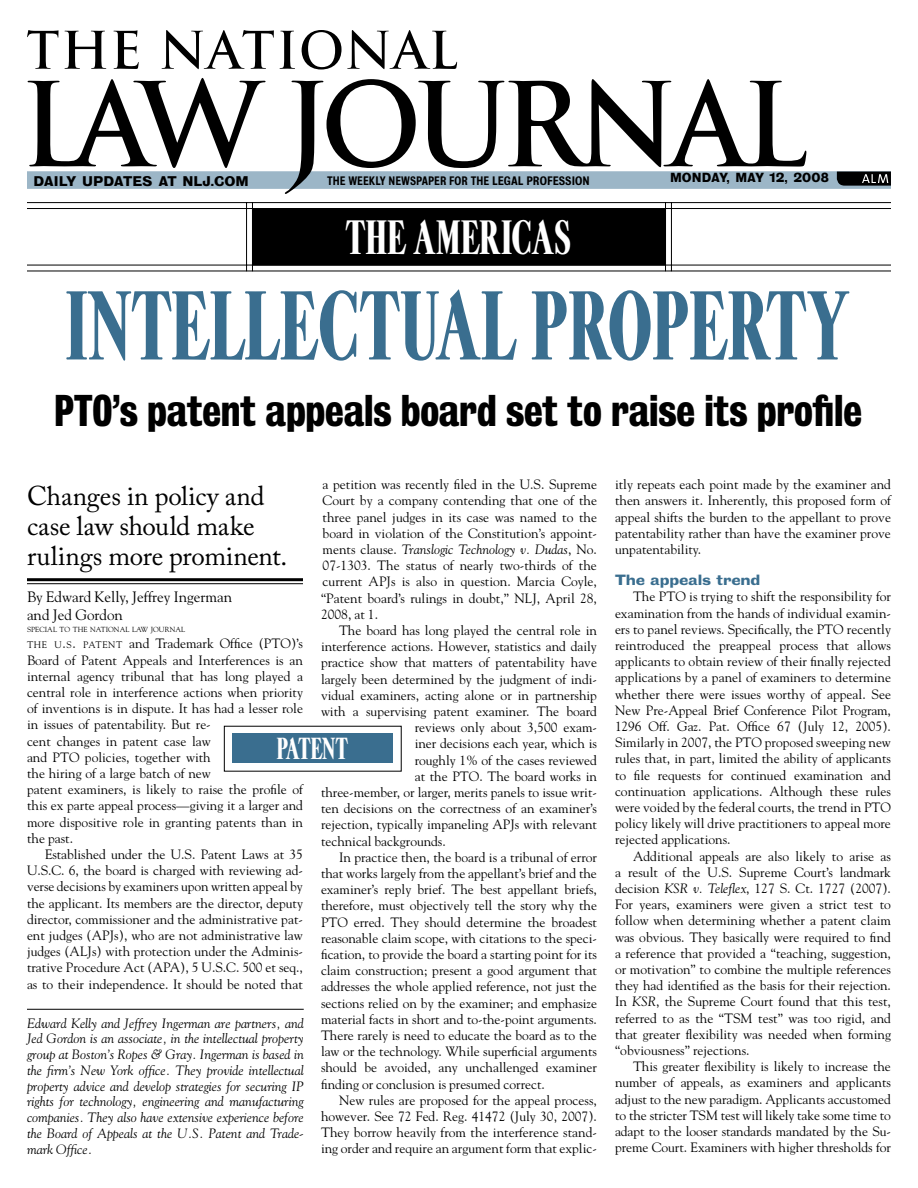
<style>
.page{position:relative;width:918px;height:1188px;background:#fff}
.page>*{position:absolute;margin:0;border:0;box-sizing:border-box;transform-origin:0 0}
.t1{font:700 extra-condensed 86.55px "Caslon FB";color:#3a6e8f}
.t2{font:700 extra-condensed 42.6px "Caslon FB";color:#fff}
.t3{font:700 40.5px "Bureau Grot Cond";letter-spacing:-.005em;color:#000}
.t4{font:27px/30px "Adobe Caslon Pro";letter-spacing:-.005em;color:#000}
.t5{font:700 extra-condensed 27px "Caslon FB";letter-spacing:-.03em;color:#fff}
.t6{font:15px/18px "Goudy";color:#000}
.t7{font:13.5px/16.2px "Goudy";letter-spacing:-.005em;color:#000;text-align:justify}
.t8{font:italic 13.5px/15.8px "Goudy";color:#000;text-align:justify}
.t9{font:700 13.5px "Bureau Grot Wide";letter-spacing:-.01em;color:#3a6e8f}
.t10{font:12.75px "Bureau Grotesque Seven Nine";color:#000;scale:.9 1}
.t11{font:12px "Bureau Grotesque Seven Nine";letter-spacing:.01em;color:#000;scale:.85 1}
.t12{font:11.25px "Bur Grot Five Five";color:#000;scale:.85 1}
.t13{font:7.35px "Goudy";letter-spacing:.005em;color:#000}
.s1{font-style:italic}
.s2{font-size:9.45px}
</style>
<div class="page">
<hr style="left:27px;top:578px;width:276px;height:3px;background:#000">
<hr style="left:27px;top:583px;width:276px;height:1px;background:#000">
<div style="left:27px;top:171px;width:864px;height:18px;background:#9cb6c7"></div>
<svg style="left:28px;top:78px;width:238px;height:90px"></svg>
<svg style="left:285px;top:79px;width:521px;height:115px"></svg>
<svg style="left:65px;top:31px;width:41px;height:38px"></svg>
<svg style="left:114px;top:30px;width:25px;height:39px"></svg>
<svg style="left:162px;top:30px;width:112px;height:39px"></svg>
<svg style="left:27px;top:30px;width:32px;height:39px"></svg>
<svg style="left:280px;top:31px;width:15px;height:38px"></svg>
<svg style="left:301px;top:30px;width:156px;height:40px"></svg>
<svg style="left:837px;top:172px;width:54px;height:14px"></svg>
<hr style="left:27px;top:1009px;width:277px;height:1px;background:#000">
<hr style="left:27px;top:271px;width:864px;height:1px;background:#000">
<hr style="left:27px;top:202px;width:864px;height:1px;background:#000">
<hr style="left:27px;top:265px;width:864px;height:1px;background:#000">
<hr style="left:27px;top:208px;width:864px;height:1px;background:#000">
<hr style="left:246px;top:202px;width:1px;height:69px;background:#000">
<hr style="left:252px;top:202px;width:1px;height:69px;background:#000">
<hr style="left:671px;top:202px;width:1px;height:69px;background:#000">
<hr style="left:665px;top:202px;width:1px;height:69px;background:#000">
<div style="left:252px;top:209px;width:414px;height:56px;background:#000"></div>
<div style="left:232px;top:733px;width:161px;height:30px;background:#3a6e8f"></div>
<p class="t10" style="left:34px;top:173px;width:241px">DAILY UPDATES AT NLJ.COM</p>
<p class="t12" style="left:327px;top:175px;width:308px">THE WEEKLY NEWSPAPER FOR THE LEGAL PROFESSION</p>
<p class="t11" style="left:670px;top:170px;width:188px">M ONDAY, MAY 12, 2008</p>
<h2 class="t2" style="left:346px;top:212px;width:227px">THE AMERICAS</h2>
<h1 class="t1" style="left:66px;top:275px;width:785px">INTELLECTUAL PROPERTY</h1>
<h3 class="t3" style="left:54px;top:388px;width:810px">PTO’s patent appeals board set to raise its profile</h3>
<p class="t7" style="left:321px;top:476px;width:278px">a petition was recently filed in the U.S. Supreme Court by a company contending that one of the three panel judges in its case was named to the board in violation of the Constitution’s appoint&shy;ments clause. <span class="s1">Translogic Technology v. Dudas</span>, No.<br>07-1303. The status of nearly two-thirds of the current APJs is also in question. Marcia Coyle, “Patent board’s rulings in doubt,” NLJ, April 28, 2008, at 1.</p>
<p class="t7" style="left:339px;top:622px;width:259px">The board has long played the central role in</p>
<p class="t7" style="left:321px;top:638px;width:277px">interference actions. However, statistics and daily</p>
<p class="t7" style="left:321px;top:654px;width:278px">practice show that matters of patentability have</p>
<p class="t7" style="left:321px;top:670px;width:278px">largely been determined by the judgment of indi-</p>
<p class="t7" style="left:321px;top:687px;width:278px">vidual examiners, acting alone or in partnership</p>
<p class="t7" style="left:321px;top:703px;width:278px">with a supervising patent examiner. The board</p>
<p class="t7" style="left:415px;top:719px;width:184px">reviews only about 3,500 exam-</p>
<p class="t7" style="left:415px;top:735px;width:184px">iner decisions each year, which is</p>
<p class="t7" style="left:415px;top:751px;width:184px">roughly 1% of the cases reviewed</p>
<p class="t7" style="left:415px;top:768px;width:184px">at the PTO. The board works in</p>
<p class="t7" style="left:321px;top:784px;width:278px">three-member, or larger, merits panels to issue writ-</p>
<p class="t7" style="left:321px;top:800px;width:277px">ten decisions on the correctness of an examiner’s</p>
<p class="t7" style="left:321px;top:816px;width:277px">rejection, typically impaneling APJs with relevant</p>
<p class="t7" style="left:321px;top:832px;width:126px">technical backgrounds.</p>
<p class="t7" style="left:339px;top:849px;width:260px">In practice then, the board is a tribunal of error</p>
<p class="t7" style="left:321px;top:865px;width:277px">that works largely from the appellant’s brief and the</p>
<p class="t7" style="left:321px;top:881px;width:277px">examiner’s reply brief. The best appellant briefs,</p>
<p class="t7" style="left:321px;top:897px;width:278px">therefore, must objectively tell the story why the</p>
<p class="t7" style="left:321px;top:913px;width:278px">PTO erred. They should determine the broadest</p>
<p class="t7" style="left:321px;top:930px;width:278px">reasonable claim scope, with citations to the speci-</p>
<p class="t7" style="left:321px;top:946px;width:277px">fication, to provide the board a starting point for its</p>
<p class="t7" style="left:321px;top:962px;width:278px">claim construction; present a good argument that</p>
<p class="t7" style="left:321px;top:978px;width:277px">addresses the whole applied reference, not just the</p>
<p class="t7" style="left:321px;top:994px;width:278px">sections relied on by the examiner; and emphasize</p>
<p class="t7" style="left:321px;top:1011px;width:277px">material facts in short and to-the-point arguments.</p>
<p class="t7" style="left:321px;top:1027px;width:277px">There rarely is need to educate the board as to the</p>
<p class="t7" style="left:321px;top:1043px;width:278px">law or the technology. While superficial arguments</p>
<p class="t7" style="left:321px;top:1059px;width:277px">should be avoided, any unchallenged examiner</p>
<p class="t7" style="left:321px;top:1075px;width:225px">finding or conclusion is presumed correct.</p>
<p class="t7" style="left:339px;top:1092px;width:259px">New rules are proposed for the appeal process,</p>
<p class="t7" style="left:321px;top:1108px;width:277px">however. See 72 Fed. Reg. 41472 (July 30, 2007).</p>
<p class="t7" style="left:321px;top:1124px;width:278px">They borrow heavily from the interference stand-</p>
<p class="t7" style="left:321px;top:1140px;width:278px">ing order and require an argument form that explic-</p>
<h3 class="t4" style="left:27px;top:481px;width:262px">Changes in policy and case law should make rulings more prominent.</h3>
<p class="t6" style="left:27px;top:588px;width:207px">By Edward Kelly, Jeffrey Ingerman and Jed Gordon</p>
<p class="t13" style="left:27px;top:625px;width:160px">special to the national law journal</p>
<p class="t7" style="left:27px;top:635px;width:278px;text-align:left"><span class="s2">the u</span>.<span class="s2">s</span>. <span class="s2">patent</span> and Trademark Office (PTO)’s Board of Patent Appeals and Interferences is an internal agency tribunal that has long played a central role in interference actions when priority of inventions is in dispute. It has had a lesser role in issues of patentability. But re-<br>cent changes in patent case law<br>and PTO policies, together with<br>the hiring of a large batch of new<br>patent examiners, is likely to raise the profile of this ex parte appeal process—giving it a larger and more dispositive role in granting patents than in the past.</p>
<p class="t7" style="left:27px;top:846px;width:278px;text-indent:18px">Established under the U.S. Patent Laws at 35<br>U.S.C. 6, the board is charged with reviewing ad&shy;verse decisions by examiners upon written appeal by the applicant. Its members are the director, deputy director, commissioner and the administrative pat&shy;ent judges (APJs), who are not administrative law judges (ALJs) with protection under the Adminis&shy;trative Procedure Act (APA), 5 U.S.C. 500 et seq., as to their independence. It should be noted that</p>
<h3 class="t5" style="left:277px;top:732px;width:73px">PATENT</h3>
<p class="t8" style="left:27px;top:1015px;width:278px">Edward Kelly and Jeffrey Ingerman are partners, and Jed Gordon is an associate, in the intellectual property group at Boston’s Ropes &amp; Gray. Ingerman is based in the firm’s New York office. They provide intellectual property advice and develop strategies for securing IP rights for technology, engineering and manufacturing companies. They also have extensive experience before the Board of Appeals at the U.S. Patent and Trade&shy;mark Office.</p>
<p class="t7" style="left:615px;top:476px;width:277px">itly repeats each point made by the examiner and then answers it. Inherently, this proposed form of appeal shifts the burden to the appellant to prove patentability rather than have the examiner prove unpatentability.</p>
<p class="t9" style="left:615px;top:572px;width:147px">The appeals trend</p>
<p class="t7" style="left:615px;top:588px;width:278px;text-indent:18px">The PTO is trying to shift the responsibility for examination from the hands of individual examin&shy;ers to panel reviews. Specifically, the PTO recently reintroduced the preappeal process that allows applicants to obtain review of their finally rejected applications by a panel of examiners to determine whether there were issues worthy of appeal. See New Pre-Appeal Brief Conference Pilot Program, 1296 Off. Gaz. Pat. Office 67 (July 12, 2005).<br>Similarly in 2007, the PTO proposed sweeping new rules that, in part, limited the ability of applicants to file requests for continued examination and continuation applications. Although these rules were voided by the federal courts, the trend in PTO policy likely will drive practitioners to appeal more rejected applications.</p>
<p class="t7" style="left:615px;top:847px;width:278px;text-indent:18px">Additional appeals are also likely to arise as a result of the U.S. Supreme Court’s landmark decision <span class="s1">KSR v. Teleflex</span>, 127 S. Ct. 1727 (2007).<br>For years, examiners were given a strict test to follow when determining whether a patent claim was obvious. They basically were required to find a reference that provided a “teaching, suggestion, or motivation” to combine the multiple references they had identified as the basis for their rejection.<br>In <span class="s1">KSR</span>, the Supreme Court found that this test, referred to as the “TSM test” was too rigid, and that greater flexibility was needed when forming “obviousness” rejections.</p>
<p class="t7" style="left:615px;top:1058px;width:278px;text-indent:18px">This greater flexibility is likely to increase the number of appeals, as examiners and applicants adjust to the new paradigm. Applicants accustomed to the stricter TSM test will likely take some time to adapt to the looser standards mandated by the Su&shy;preme Court. Examiners with higher thresholds for</p>
</div>
